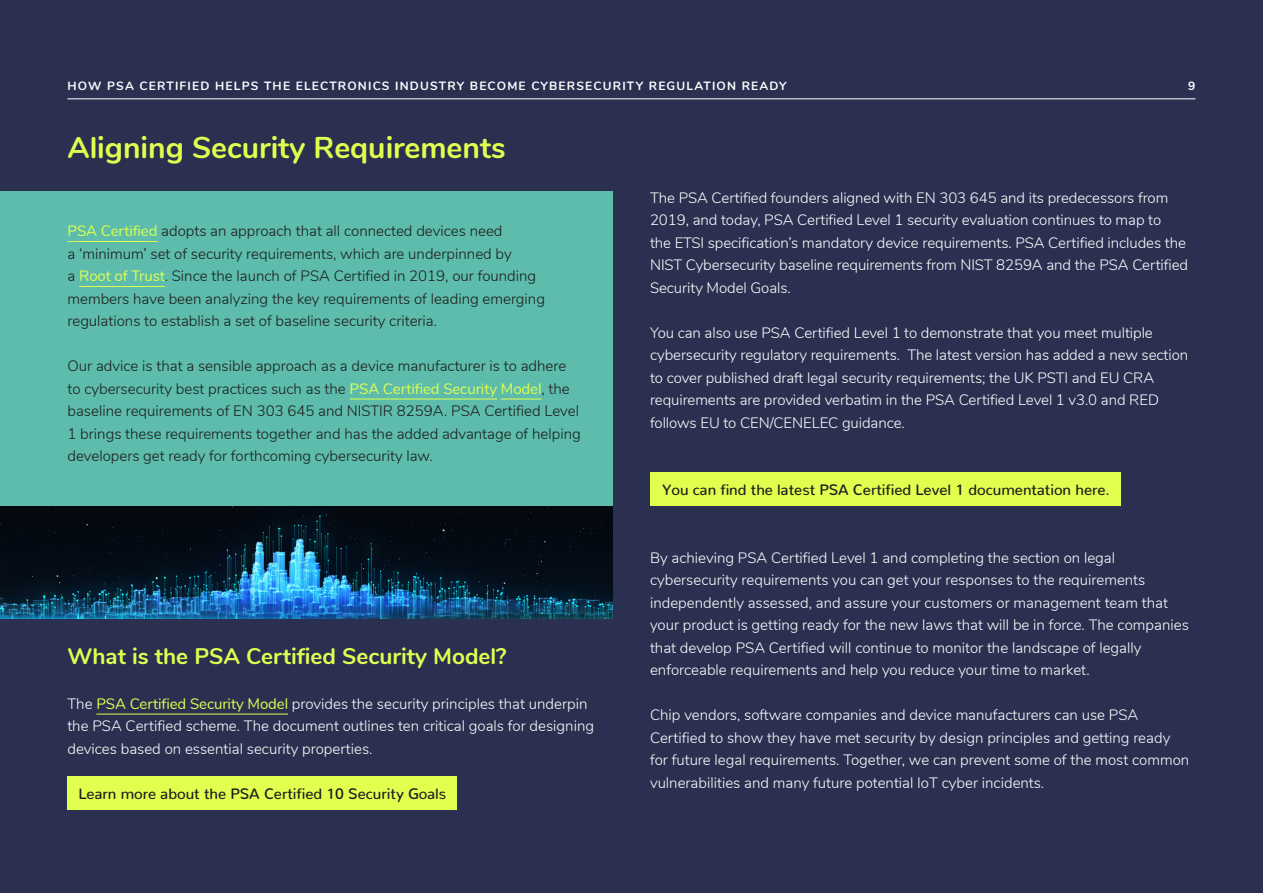
<style>
.page{position:relative;width:1263px;height:893px;background:#2b3051}
.page>*{position:absolute;margin:0;border:0;box-sizing:border-box;transform-origin:0 0}
.t1{font:700 30px "Nunito";color:#e0ff4f}
.t2{font:700 22.5px "Nunito";color:#e0ff4f}
.t3{font:300 15px/22.5px "Nunito";color:#fff}
.t4{font:300 15px/22.5px "Nunito";color:#1c1c1c}
.t5{font:500 15px "Nunito";color:#1c1c1c}
.t6{font:700 12px "Nunito";letter-spacing:.1em;color:#fff}
.s1{font-weight:400;color:#e0ff4f}
</style>
<div class="page">
<hr style="left:68px;top:98px;width:1127px;height:1px;background:#fff">
<div style="left:68px;top:776px;width:389px;height:34px;background:#e0ff4f"></div>
<div style="left:650px;top:473px;width:470px;height:33px;background:#e0ff4f"></div>
<div style="left:0;top:191px;width:613px;height:315px;background:#5dbcab"></div>
<hr style="left:96px;top:714px;width:192px;height:1px;background:#e0ff4f">
<hr style="left:68px;top:241px;width:89px;height:1px;background:#e0ff4f">
<hr style="left:79px;top:286px;width:86px;height:1px;background:#e0ff4f">
<hr style="left:350px;top:399px;width:147px;height:1px;background:#e0ff4f">
<hr style="left:501px;top:399px;width:40px;height:1px;background:#e0ff4f">
<img style="left:0;top:506px;width:613px;height:113px">
<p class="t6" style="left:67px;top:77px;width:721px">HOW PSA CERTIFIED HELPS THE ELECTRONICS INDUSTRY BECOME CYBERSECURITY REGULATION READY</p>
<p class="t6" style="left:1188px;top:77px;width:9px">9</p>
<h1 class="t1" style="left:67px;top:125px;width:440px">Aligning Security Requirements</h1>
<p class="t4" style="left:68px;top:219px;width:479px"><span class="s1">PSA Certified</span> adopts an approach that all connected devices need<br>a ‘minimum’ set of security requirements, which are underpinned by<br>a <span class="s1">Root of Trust</span>. Since the launch of PSA Certified in 2019, our founding members have been analyzing the key requirements of leading emerging regulations to establish a set of baseline security criteria.</p>
<p class="t4" style="left:68px;top:354px;width:515px">Our advice is that a sensible approach as a device manufacturer is to adhere to cybersecurity best practices such as the <span class="s1">PSA Certified Security Model</span>, the baseline requirements of EN 303 645 and NISTIR 8259A. PSA Certified Level 1 brings these requirements together and has the added advantage of helping developers get ready for forthcoming cybersecurity law.</p>
<h2 class="t2" style="left:67px;top:639px;width:441px">What is the PSA Certified Security Model?</h2>
<p class="t3" style="left:67px;top:691px;width:528px">The <span class="s1">PSA Certified Security Model</span> provides the security principles that underpin the PSA Certified scheme. The document outlines ten critical goals for designing devices based on essential security properties.</p>
<p class="t5" style="left:78px;top:780px;width:369px">Learn more about the PSA Certified 10 Security Goals</p>
<p class="t3" style="left:650px;top:185px;width:539px">The PSA Certified founders aligned with EN 303 645 and its predecessors from 2019, and today, PSA Certified Level 1 security evaluation continues to map to<br>the ETSI specification’s mandatory device requirements. PSA Certified includes the NIST Cybersecurity baseline requirements from NIST 8259A and the PSA Certified Security Model Goals.</p>
<p class="t3" style="left:650px;top:320px;width:540px">You can also use PSA Certified Level 1 to demonstrate that you meet multiple cybersecurity regulatory requirements. The latest version has added a new section to cover published draft legal security requirements; the UK PSTI and EU CRA requirements are provided verbatim in the PSA Certified Level 1 v3.0 and RED follows EU to CEN/CENELEC guidance.</p>
<p class="t5" style="left:662px;top:477px;width:449px">You can find the latest PSA Certified Level 1 documentation here.</p>
<p class="t3" style="left:650px;top:545px;width:540px">By achieving PSA Certified Level 1 and completing the section on legal cybersecurity requirements you can get your responses to the requirements independently assessed, and assure your customers or management team that your product is getting ready for the new laws that will be in force. The companies that develop PSA Certified will continue to monitor the landscape of legally enforceable requirements and help you reduce your time to market.</p>
<p class="t3" style="left:650px;top:703px;width:541px">Chip vendors, software companies and device manufacturers can use PSA Certified to show they have met security by design principles and getting ready for future legal requirements. Together, we can prevent some of the most common vulnerabilities and many future potential IoT cyber incidents.</p>
</div>
